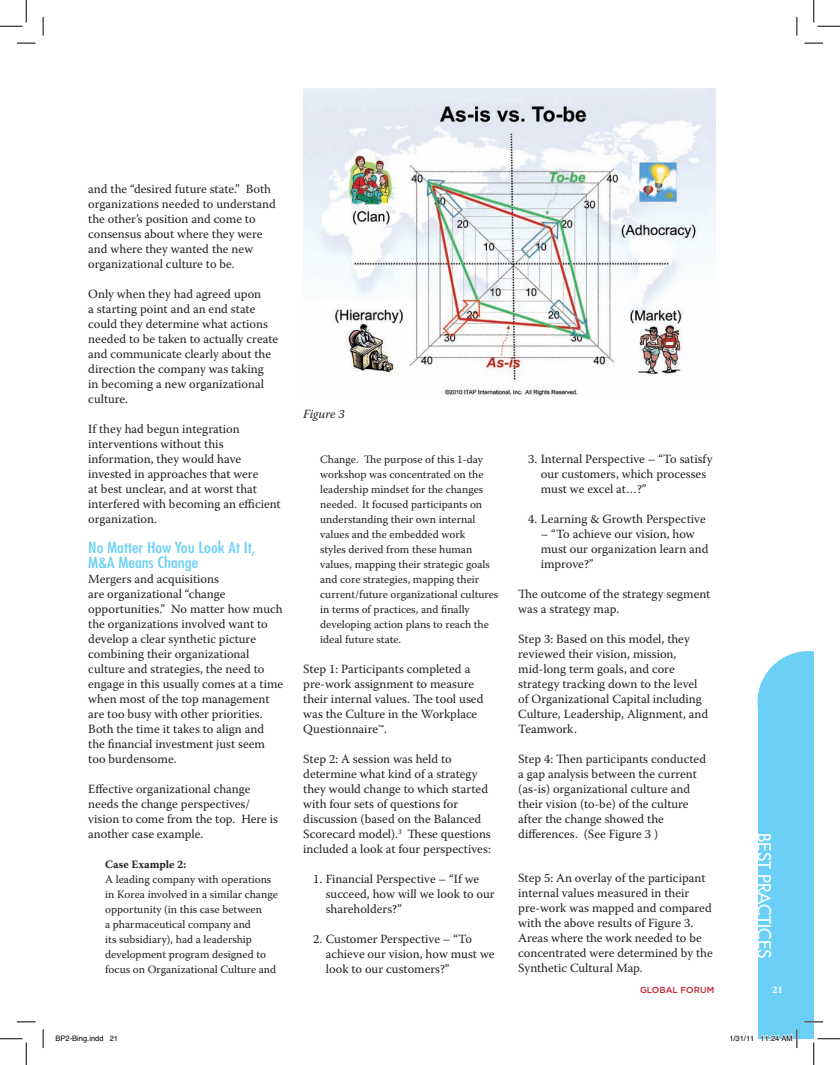
<style>
.page{position:relative;width:840px;height:1065px;background:#fff}
.page>*{position:absolute;margin:0;border:0;box-sizing:border-box;transform-origin:0 0}
.t1{font:17.5px "Futura";color:#fff}
.t2{font:condensed 15px/15px "Futura";color:#6bcff6;scale:1.2 1}
.t3{font:12.5px/15px "Warnock Pro";color:#231f20}
.t4{font:italic 12.5px "Warnock Pro";letter-spacing:-.01em;color:#231f20}
.t5{font:11.25px/15px "Warnock Pro";color:#231f20}
.t6{font:700 10px "Warnock Pro";color:#fff}
.t7{font:500 8.75px "Gotham";color:#c42032}
.t8{font:7.5px "Helvetica";color:#000}
.s1{font-weight:700}
</style>
<div class="page">
<div style="left:758px;top:701px;width:56px;height:338px;background:#6bcff6"></div>
<svg style="left:758px;top:651px;width:56px;height:50px"></svg>
<img style="left:303px;top:88px;width:413px;height:308px">
<svg style="left:17px;top:42px;width:19px;height:2px"></svg>
<svg style="left:804px;top:42px;width:19px;height:2px"></svg>
<svg style="left:17px;top:1021px;width:19px;height:2px"></svg>
<svg style="left:804px;top:1021px;width:19px;height:2px"></svg>
<svg style="left:42px;top:17px;width:2px;height:19px"></svg>
<svg style="left:42px;top:1029px;width:2px;height:19px"></svg>
<svg style="left:796px;top:17px;width:2px;height:19px"></svg>
<svg style="left:0;top:0;width:27px;height:27px"></svg>
<svg style="left:0;top:1039px;width:27px;height:26px"></svg>
<svg style="left:814px;top:0;width:26px;height:27px"></svg>
<svg style="left:814px;top:1039px;width:26px;height:26px"></svg>
<svg style="left:761px;top:1029px;width:37px;height:19px"></svg>
<p class="t3" style="left:88px;top:181px;width:189px">and the “desired future state.” Both organizations needed to understand the other’s position and come to consensus about where they were and where they wanted the new organizational culture to be.</p>
<p class="t3" style="left:88px;top:286px;width:191px">Only when they had agreed upon<br>a starting point and an end state could they determine what actions needed to be taken to actually create and communicate clearly about the direction the company was taking<br>in becoming a new organizational culture.</p>
<p class="t3" style="left:88px;top:421px;width:194px">If they had begun integration interventions without this information, they would have invested in approaches that were<br>at best unclear, and at worst that interfered with becoming an efficient organization.</p>
<p class="t2" style="left:88px;top:540px;width:141px">No Matter How You Look At It,<br>M&amp;A Means Change</p>
<p class="t3" style="left:88px;top:571px;width:196px">Mergers and acquisitions<br>are organizational “change opportunities.” No matter how much the organizations involved want to develop a clear synthetic picture combining their organizational culture and strategies, the need to engage in this usually comes at a time when most of the top management are too busy with other priorities.<br>Both the time it takes to align and the financial investment just seem too burdensome.</p>
<p class="t3" style="left:88px;top:781px;width:191px">Effective organizational change needs the change perspectives/ vision to come from the top. Here is another case example.</p>
<p class="t5" style="left:105px;top:857px;width:174px"><span class="s1">Case Example 2:<br></span>A leading company with operations in Korea involved in a similar change opportunity (in this case between<br>a pharmaceutical company and<br>its subsidiary), had a leadership development program designed to focus on Organizational Culture and</p>
<p class="t4" style="left:303px;top:407px;width:43px">Figure 3</p>
<p class="t5" style="left:320px;top:452px;width:180px">Change. The purpose of this 1-day workshop was concentrated on the leadership mindset for the changes needed. It focused participants on understanding their own internal values and the embedded work<br>styles derived from these human values, mapping their strategic goals and core strategies, mapping their current/future organizational cultures in terms of practices, and finally developing action plans to reach the ideal future state.</p>
<p class="t3" style="left:303px;top:661px;width:182px">Step 1: Participants completed a pre-work assignment to measure their internal values. The tool used was the Culture in the Workplace<br>Questionnaire™.</p>
<p class="t3" style="left:303px;top:751px;width:189px">Step 2: A session was held to determine what kind of a strategy they would change to which started with four sets of questions for discussion (based on the Balanced Scorecard model).<sup>3</sup> These questions included a look at four perspectives:</p>
<p class="t3" style="left:326px;top:871px;width:170px;text-indent:-12px">1. Financial Perspective – “If we succeed, how will we look to our shareholders?”</p>
<p class="t3" style="left:326px;top:931px;width:170px;text-indent:-12px">2. Customer Perspective – “To achieve our vision, how must we look to our customers?”</p>
<p class="t3" style="left:541px;top:451px;width:173px;text-indent:-12px">3. Internal Perspective – “To satisfy our customers, which processes must we excel at…?”</p>
<p class="t3" style="left:528px;top:511px;width:179px">4. Learning &amp; Growth Perspective</p>
<p class="t3" style="left:541px;top:526px;width:169px">– “To achieve our vision, how must our organization learn and improve?”</p>
<p class="t3" style="left:518px;top:586px;width:194px">The outcome of the strategy segment was a strategy map.</p>
<p class="t3" style="left:518px;top:631px;width:191px">Step 3: Based on this model, they reviewed their vision, mission, mid-long term goals, and core strategy tracking down to the level of Organizational Capital including<br>Culture, Leadership, Alignment, and<br>Teamwork.</p>
<p class="t3" style="left:518px;top:751px;width:189px">Step 4: Then participants conducted a gap analysis between the current (as-is) organizational culture and their vision (to-be) of the culture after the change showed the differences. (See Figure 3 )</p>
<p class="t3" style="left:518px;top:870px;width:196px">Step 5: An overlay of the participant internal values measured in their pre-work was mapped and compared with the above results of Figure 3.<br>Areas where the work needed to be concentrated were determined by the Synthetic Cultural Map.</p>
<p class="t1" style="left:776px;top:833px;width:125px;rotate:90deg">best practices</p>
<p class="t7" style="left:640px;top:985px;width:76px">GLOBAL FORUM</p>
<p class="t6" style="left:772px;top:984px;width:12px">21</p>
<p class="t8" style="left:56px;top:1032px;width:64px">BP2-Bing.indd 21</p>
<p class="t8" style="left:729px;top:1032px;width:65px">1/31/11 11:24 AM</p>
</div>
